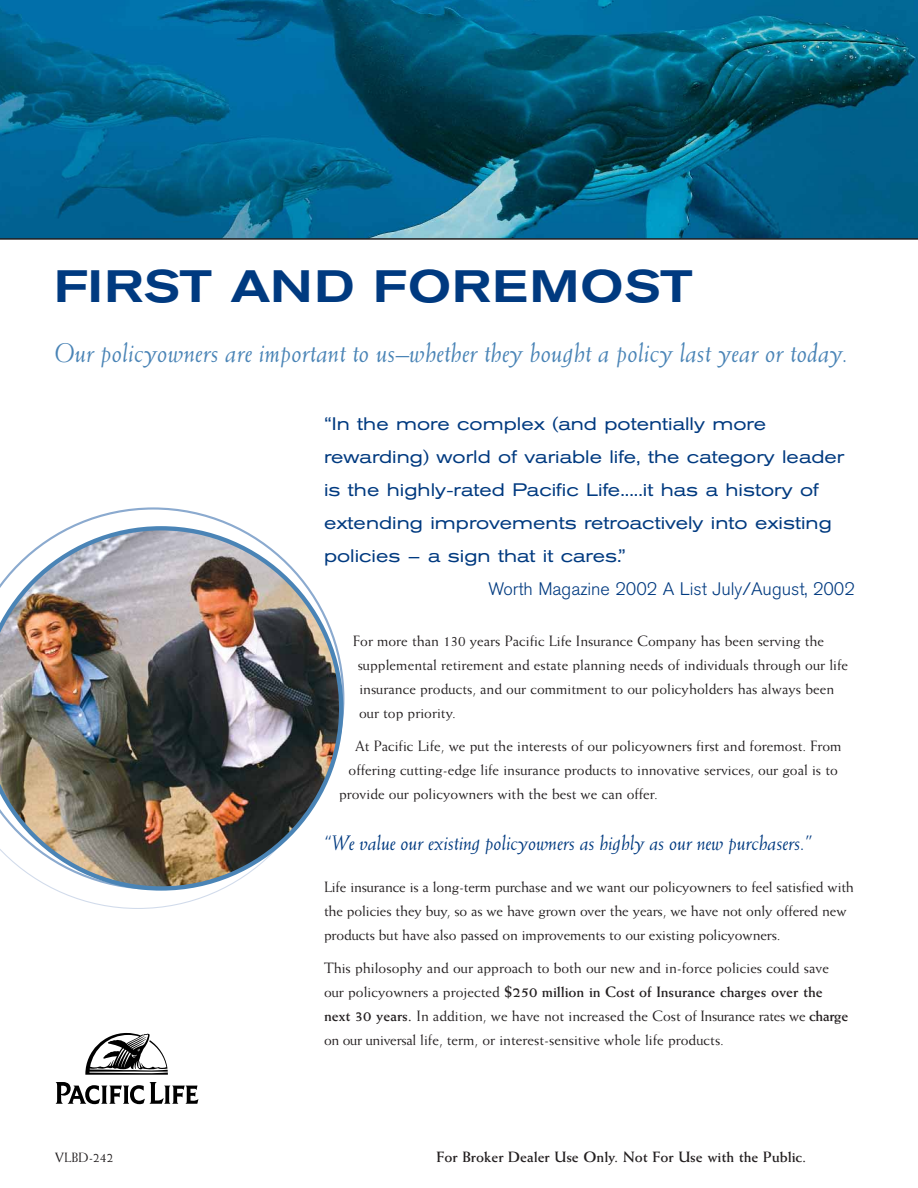
<style>
.page{position:relative;width:918px;height:1188px;background:#fff}
.page>*{position:absolute;margin:0;border:0;box-sizing:border-box;transform-origin:0 0}
.t1{font:500 expanded 45px "Akzidenz Grotesk BE";letter-spacing:.02em;color:#003a80}
.t2{font:italic 27px "Weiss";color:#4a84b6}
.t3{font:italic 21px "Weiss";letter-spacing:-.01em;color:#003a80}
.t4{font:expanded 18px/33px "Akzidenz Grotesk BE";color:#003a80}
.t5{font:300 18px "Akzidenz Grotesk BE";color:#003a80}
.t6{font:15px/24px "Weiss";color:#231f20}
.t7{font:700 15px "Weiss";color:#231f20}
.t8{font:13.5px "Weiss";color:#231f20}
.s1{font-weight:700}
</style>
<div class="page">
<img style="left:0;top:0;width:918px;height:238px">
<svg style="left:56px;top:1082px;width:142px;height:22px"></svg>
<svg style="left:85px;top:1033px;width:83px;height:42px"></svg>
<hr style="left:0;top:238px;width:918px;height:2px;background:#231f20">
<svg style="left:71px;top:507px;width:273px;height:214px"></svg>
<img style="left:0;top:526px;width:343px;height:365px">
<h1 class="t1" style="left:54px;top:270px;width:641px">FIRST AND FOREMOST</h1>
<h2 class="t2" style="left:54px;top:342px;width:796px">Our policyowners are important to us–whether they bought a policy last year or today.</h2>
<p class="t8" style="left:55px;top:1152px;width:60px">VLBD-242</p>
<p class="t4" style="left:324px;top:409px;width:522px">“In the more complex (and potentially more rewarding) world of variable life, the category leader is the highly-rated Pacific Life.....it has a history of extending improvements retroactively into existing policies – a sign that it cares.”</p>
<p class="t5" style="left:488px;top:582px;width:368px">Worth Magazine 2002 A List July/August, 2002</p>
<p class="t6" style="left:353px;top:630px;width:496px">For more than 130 years Pacific Life Insurance Company has been serving the supplemental retirement and estate planning needs of individuals through our life insurance products, and our commitment to our policyholders has always been our top priority.</p>
<p class="t6" style="left:355px;top:735px;width:488px">At Pacific Life, we put the interests of our policyowners first and foremost. From</p>
<p class="t6" style="left:349px;top:759px;width:491px">offering cutting-edge life insurance products to innovative services, our goal is to</p>
<p class="t6" style="left:339px;top:783px;width:320px">provide our policyowners with the best we can offer.</p>
<h3 class="t3" style="left:324px;top:835px;width:489px">“We value our existing policyowners as highly as our new purchasers.”</h3>
<p class="t6" style="left:324px;top:876px;width:532px">Life insurance is a long-term purchase and we want our policyowners to feel satisfied with the policies they buy, so as we have grown over the years, we have not only offered new products but have also passed on improvements to our existing policyowners.</p>
<p class="t6" style="left:324px;top:957px;width:526px">This philosophy and our approach to both our new and in-force policies could save our policyowners a projected <span class="s1">$250 million in Cost of Insurance charges over the next 30 years.</span> In addition, we have not increased the Cost of Insurance rates we <span class="s1">charge </span>on our universal life, term, or interest-sensitive whole life products.</p>
<p class="t7" style="left:436px;top:1151px;width:372px">For Broker Dealer Use Only. Not For Use with the Public.</p>
</div>
